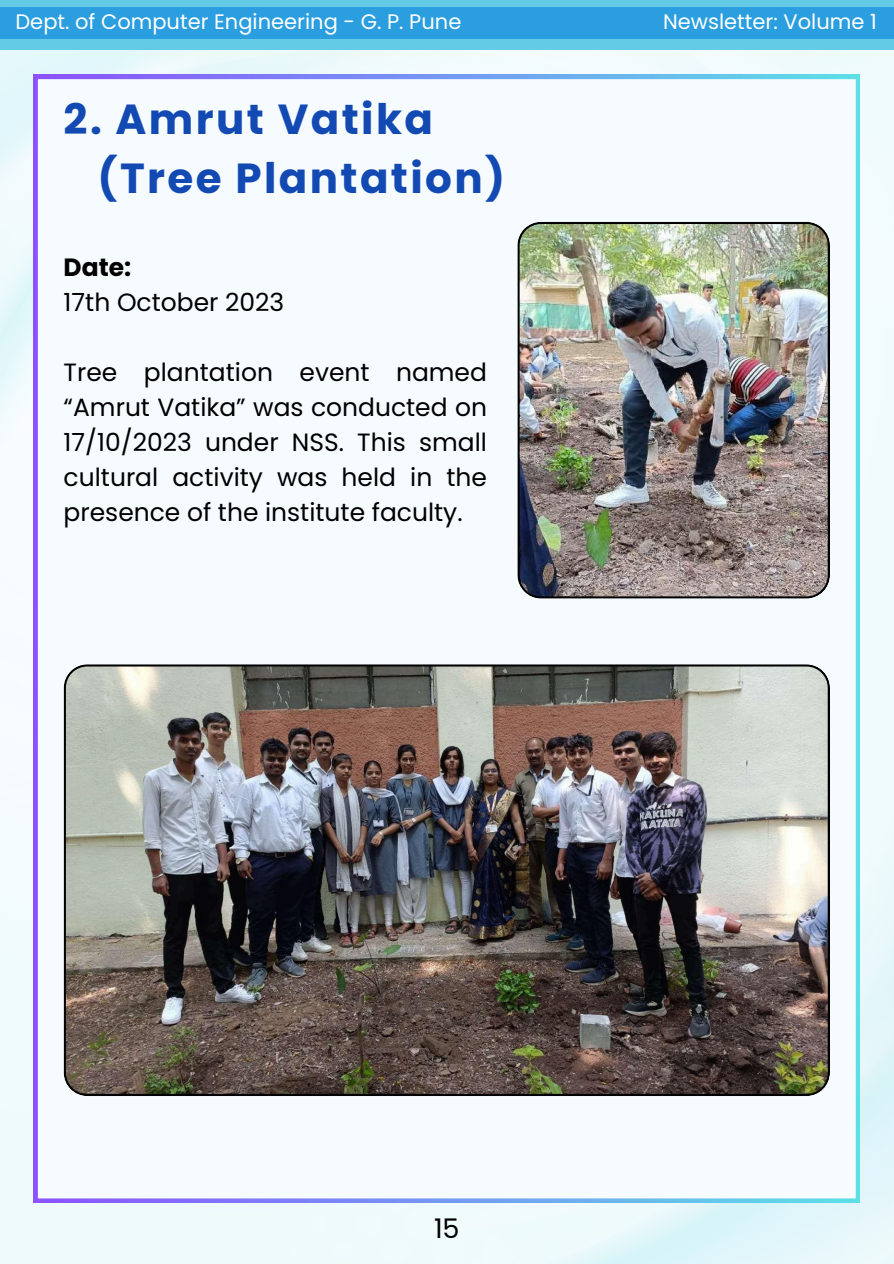
<style>
.page{position:relative;width:894px;height:1264px;background:#fff}
.page>*{position:absolute;margin:0;border:0;box-sizing:border-box;transform-origin:0 0}
.t1{font:700 42px/58.5px "Poppins";letter-spacing:.055em;color:#1249b2}
.t2{font:27px "Poppins";color:#000}
.t3{font:24.9px/34.8px "Poppins";color:#000}
.t4{font:21px "Poppins";color:#fff}
.s1{font-weight:700}
</style>
<div class="page">
<img style="left:0;top:50px;width:893px;height:1213px">
<div style="left:33px;top:75px;width:826px;height:1127px;background:#f5fbff"></div>
<img style="left:517px;top:222px;width:312px;height:376px">
<img style="left:64px;top:664px;width:765px;height:432px">
<div style="left:0;top:0;width:893px;height:50px;background:#64cbe6"></div>
<div style="left:0;top:7px;width:893px;height:32px;background:#2a9edf"></div>
<p class="t4" style="left:15px;top:7px;width:447px">Dept. of Computer Engineering - G. P. Pune</p>
<p class="t4" style="left:663px;top:7px;width:215px">Newsletter: Volume 1</p>
<h1 class="t1" style="left:98px;top:90px;width:409px;text-indent:-34px">2. Amrut Vatika (Tree Plantation)</h1>
<h2 class="t3" style="left:64px;top:250px;width:222px"><span class="s1">Date:<br></span>17th October 2023</h2>
<h2 class="t3" style="left:64px;top:355px;width:425px;text-align:justify">Tree plantation event named “Amrut Vatika” was conducted on 17/10/2023 under NSS. This small cultural activity was held in the presence of the institute faculty.</h2>
<p class="t2" style="left:434px;top:1209px;width:27px">15</p>
</div>
